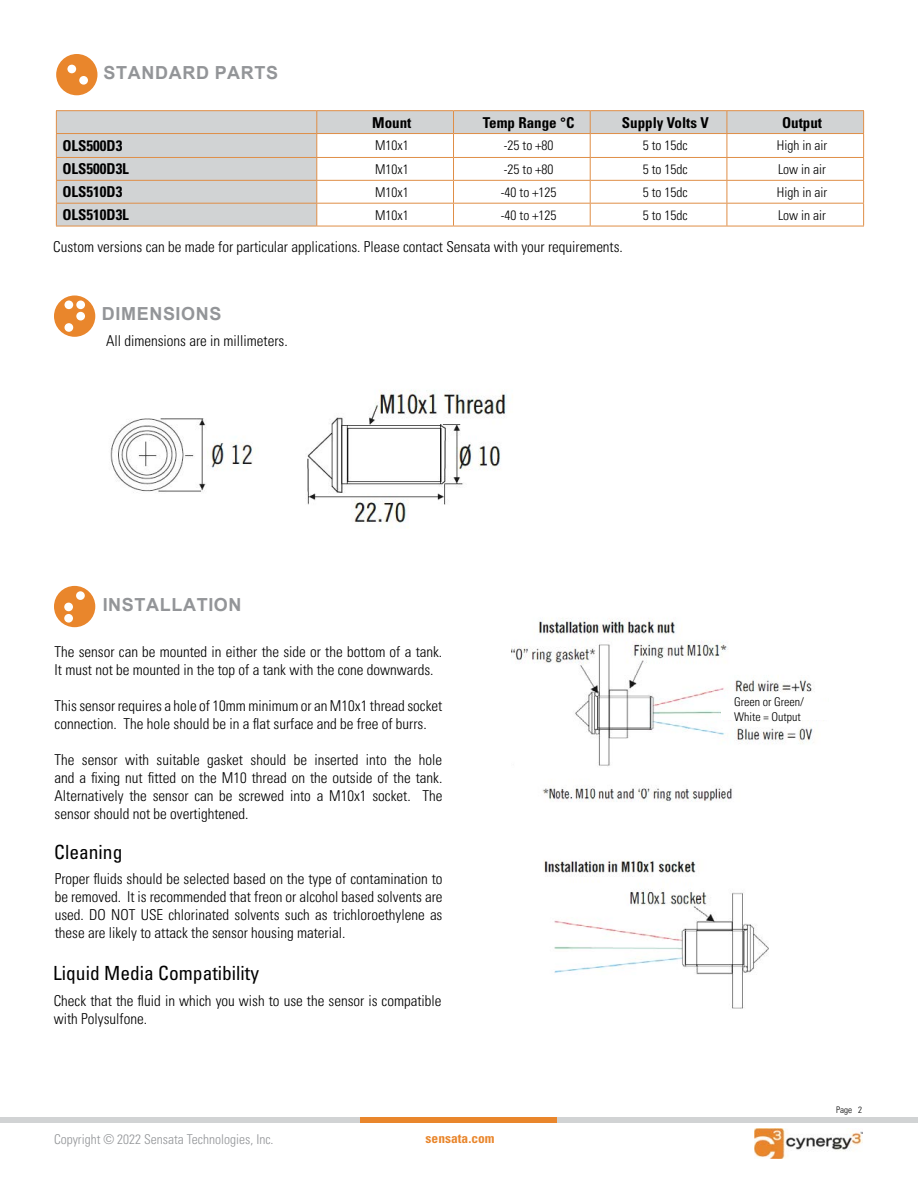
<style>
.page{position:relative;width:918px;height:1188px;background:#fff}
.page>*{position:absolute;margin:0;border:0;box-sizing:border-box;transform-origin:0 0}
.t1{font:condensed 19.5px "Univers LT Std";color:#000}
.t2{font:700 18px "Arial";letter-spacing:.035em;color:#939598}
.t3{font:300 condensed 15px/18px "Univers LT Pro";color:#000}
.t4{font:700 condensed 15px "Univers LT Std";color:#000}
.t5{font:300 condensed 13.5px "Univers LT Pro";color:#000}
.t6{font:300 condensed 13.5px "Univers LT Pro";color:#939598}
.t7{font:700 condensed 13.5px "Univers LT Std";color:#e9862c}
.t8{font:300 condensed 12px/14.4px "Univers LT Pro";color:#000}
.t9{font:300 condensed 9px "Univers LT Pro";color:#000}
</style>
<div class="page">
<div style="left:0;top:1117px;width:918px;height:6px;background:#d1d3d4"></div>
<div style="left:361px;top:1117px;width:196px;height:6px;background:#e9862c"></div>
<img style="left:754px;top:1128px;width:108px;height:30px">
<img style="left:512px;top:618px;width:312px;height:391px">
<svg style="left:57px;top:111px;width:806px;height:115px"></svg>
<hr style="left:56px;top:110px;width:261px;height:1px;background:#df8e47">
<hr style="left:317px;top:110px;width:137px;height:1px;background:#df8e47">
<hr style="left:454px;top:110px;width:136px;height:1px;background:#df8e47">
<hr style="left:590px;top:110px;width:137px;height:1px;background:#df8e47">
<hr style="left:727px;top:110px;width:137px;height:1px;background:#df8e47">
<hr style="left:56px;top:133px;width:261px;height:1px;background:#df8e47">
<hr style="left:317px;top:133px;width:137px;height:1px;background:#df8e47">
<hr style="left:454px;top:133px;width:136px;height:1px;background:#df8e47">
<hr style="left:590px;top:133px;width:137px;height:1px;background:#df8e47">
<hr style="left:727px;top:133px;width:137px;height:1px;background:#df8e47">
<hr style="left:56px;top:157px;width:261px;height:1px;background:#df8e47">
<hr style="left:317px;top:157px;width:137px;height:1px;background:#df8e47">
<hr style="left:454px;top:157px;width:136px;height:1px;background:#df8e47">
<hr style="left:590px;top:157px;width:137px;height:1px;background:#df8e47">
<hr style="left:727px;top:157px;width:137px;height:1px;background:#df8e47">
<hr style="left:56px;top:180px;width:261px;height:1px;background:#df8e47">
<hr style="left:317px;top:180px;width:137px;height:1px;background:#df8e47">
<hr style="left:454px;top:180px;width:136px;height:1px;background:#df8e47">
<hr style="left:590px;top:180px;width:137px;height:1px;background:#df8e47">
<hr style="left:727px;top:180px;width:137px;height:1px;background:#df8e47">
<hr style="left:56px;top:203px;width:261px;height:1px;background:#df8e47">
<svg style="left:56px;top:111px;width:1px;height:115px"></svg>
<hr style="left:317px;top:203px;width:137px;height:1px;background:#df8e47">
<svg style="left:316px;top:111px;width:1px;height:115px"></svg>
<hr style="left:454px;top:203px;width:136px;height:1px;background:#df8e47">
<svg style="left:453px;top:111px;width:1px;height:115px"></svg>
<hr style="left:590px;top:203px;width:137px;height:1px;background:#df8e47">
<svg style="left:590px;top:111px;width:1px;height:115px"></svg>
<hr style="left:727px;top:203px;width:137px;height:1px;background:#df8e47">
<svg style="left:727px;top:111px;width:1px;height:115px"></svg>
<svg style="left:863px;top:111px;width:1px;height:115px"></svg>
<hr style="left:56px;top:226px;width:261px;height:1px;background:#df8e47">
<hr style="left:317px;top:226px;width:137px;height:1px;background:#df8e47">
<hr style="left:454px;top:226px;width:136px;height:1px;background:#df8e47">
<hr style="left:590px;top:226px;width:137px;height:1px;background:#df8e47">
<hr style="left:727px;top:226px;width:137px;height:1px;background:#df8e47">
<div style="left:56px;top:54px;width:41px;height:41px;background:#e9862c;border-radius:50%"></div>
<div style="left:67px;top:65px;width:9px;height:8px;background:#fff;border-radius:50%"></div>
<div style="left:79px;top:76px;width:9px;height:9px;background:#fff;border-radius:50%"></div>
<div style="left:54px;top:295px;width:41px;height:42px;background:#e9862c;border-radius:50%"></div>
<div style="left:65px;top:301px;width:8px;height:8px;background:#fff;border-radius:50%"></div>
<div style="left:76px;top:301px;width:9px;height:8px;background:#fff;border-radius:50%"></div>
<div style="left:76px;top:312px;width:9px;height:8px;background:#fff;border-radius:50%"></div>
<div style="left:65px;top:323px;width:8px;height:9px;background:#fff;border-radius:50%"></div>
<img style="left:110px;top:389px;width:398px;height:139px">
<div style="left:54px;top:586px;width:41px;height:41px;background:#e9862c;border-radius:50%"></div>
<div style="left:76px;top:591px;width:9px;height:9px;background:#fff;border-radius:50%"></div>
<div style="left:64px;top:603px;width:9px;height:8px;background:#fff;border-radius:50%"></div>
<div style="left:64px;top:614px;width:9px;height:9px;background:#fff;border-radius:50%"></div>
<div style="left:721px;top:702px;width:108px;height:18px;background:#fff"></div>
<p class="t2" style="left:104px;top:60px;width:176px">STANDARD PARTS</p>
<p class="t4" style="left:372px;top:113px;width:41px">Mount</p>
<p class="t4" style="left:483px;top:113px;width:93px">Temp Range °C</p>
<p class="t4" style="left:622px;top:113px;width:88px">Supply Volts V</p>
<p class="t4" style="left:782px;top:113px;width:42px">Output</p>
<p class="t4" style="left:62px;top:136px;width:61px">OLS500D3</p>
<p class="t5" style="left:375px;top:136px;width:35px">M10x1</p>
<p class="t5" style="left:504px;top:136px;width:51px">-25 to +80</p>
<p class="t5" style="left:643px;top:136px;width:46px">5 to 15dc</p>
<p class="t5" style="left:777px;top:136px;width:52px">High in air</p>
<p class="t4" style="left:62px;top:160px;width:68px">OLS500D3L</p>
<p class="t5" style="left:375px;top:160px;width:35px">M10x1</p>
<p class="t5" style="left:504px;top:160px;width:51px">-25 to +80</p>
<p class="t5" style="left:643px;top:160px;width:46px">5 to 15dc</p>
<p class="t5" style="left:778px;top:160px;width:49px">Low in air</p>
<p class="t4" style="left:62px;top:183px;width:61px">OLS510D3</p>
<p class="t5" style="left:375px;top:183px;width:35px">M10x1</p>
<p class="t5" style="left:501px;top:183px;width:57px">-40 to +125</p>
<p class="t5" style="left:643px;top:183px;width:46px">5 to 15dc</p>
<p class="t5" style="left:777px;top:183px;width:52px">High in air</p>
<p class="t4" style="left:62px;top:206px;width:68px">OLS510D3L</p>
<p class="t5" style="left:375px;top:206px;width:35px">M10x1</p>
<p class="t5" style="left:501px;top:206px;width:57px">-40 to +125</p>
<p class="t5" style="left:643px;top:206px;width:46px">5 to 15dc</p>
<p class="t5" style="left:778px;top:206px;width:49px">Low in air</p>
<p class="t3" style="left:53px;top:237px;width:571px">Custom versions can be made for particular applications. Please contact Sensata with your requirements.</p>
<p class="t2" style="left:102px;top:301px;width:121px">DIMENSIONS</p>
<p class="t3" style="left:106px;top:331px;width:183px">All dimensions are in millimeters.</p>
<p class="t2" style="left:103px;top:592px;width:140px">INSTALLATION</p>
<p class="t3" style="left:55px;top:641px;width:389px">The sensor can be mounted in either the side or the bottom of a tank.<br>It must not be mounted in the top of a tank with the cone downwards.</p>
<p class="t3" style="left:55px;top:695px;width:389px">This sensor requires a hole of 10mm minimum or an M10x1 thread socket connection. The hole should be in a flat surface and be free of burrs.</p>
<p class="t3" style="left:55px;top:749px;width:389px;text-align:justify">The sensor with suitable gasket should be inserted into the hole and a fixing nut fitted on the M10 thread on the outside of the tank.<br>Alternatively the sensor can be screwed into a M10x1 socket. The sensor should not be overtightened.</p>
<h1 class="t1" style="left:54px;top:839px;width:70px">Cleaning</h1>
<p class="t3" style="left:55px;top:869px;width:389px;text-align:justify">Proper fluids should be selected based on the type of contamination to be removed. It is recommended that freon or alcohol based solvents are used. DO NOT USE chlorinated solvents such as trichloroethylene as these are likely to attack the sensor housing material.</p>
<h1 class="t1" style="left:53px;top:961px;width:207px">Liquid Media Compatibility</h1>
<p class="t3" style="left:54px;top:990px;width:389px">Check that the fluid in which you wish to use the sensor is compatible with Polysulfone.</p>
<p class="t6" style="left:54px;top:1130px;width:221px">Copyright © 2022 Sensata Technologies, Inc.</p>
<p class="t7" style="left:426px;top:1130px;width:70px">sensata.com</p>
<p class="t8" style="left:734px;top:694px;width:71px">Green or Green/<br>White = Output</p>
<p class="t9" style="left:836px;top:1104px;width:27px">Page 2</p>
</div>
